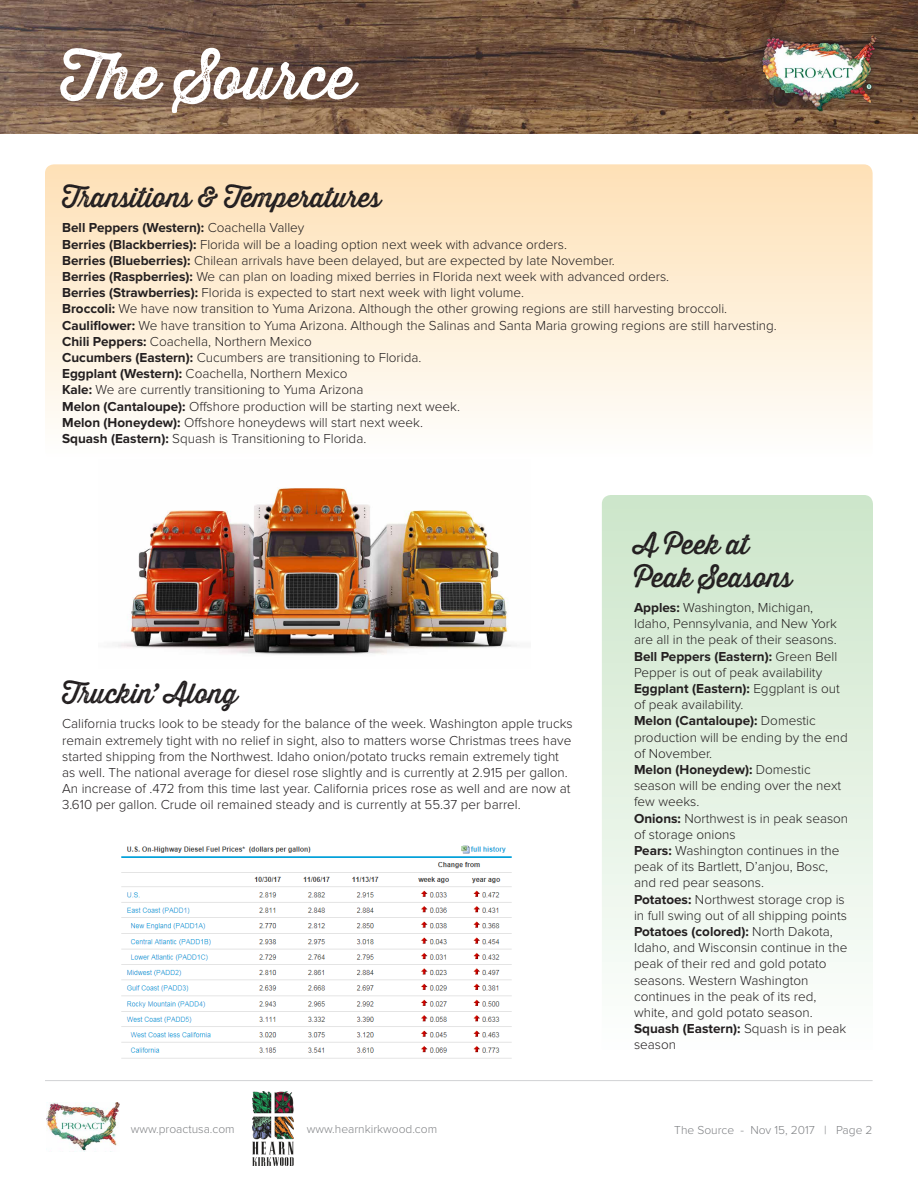
<style>
.page{position:relative;width:918px;height:1188px;background:#fff}
.page>*{position:absolute;margin:0;border:0;box-sizing:border-box;transform-origin:0 0}
.t1{font:60px "Thirsty Rough Reg One";color:#fff}
.t2{font:27px/32.4px "Thirsty Rough Reg One";color:#231f20}
.t3{font:700 27px "Proxima Nova";color:#fff}
.t4{font:300 13.5px/16.2px "Proxima Nova";color:#231f20}
.t5{font:300 12px "Proxima Nova";color:#808285}
.s1{font-weight:700}
</style>
<div class="page">
<hr style="left:45px;top:1080px;width:828px;height:1px;background:#d1d2d4">
<img style="left:0;top:0;width:918px;height:134px">
<div style="left:752px;top:25px;width:133px;height:94px;background:#231f20;opacity:.6"></div>
<img style="left:761px;top:36px;width:115px;height:76px">
<img style="left:46px;top:1102px;width:74px;height:49px">
<img style="left:252px;top:1091px;width:41px;height:75px">
<img style="left:118px;top:488px;width:399px;height:167px">
<img style="left:121px;top:845px;width:391px;height:214px">
<svg style="left:602px;top:495px;width:271px;height:467px;background:#e0efde"></svg>
<svg style="left:45px;top:164px;width:828px;height:259px;background:#feedd4"></svg>
<h1 class="t1" style="left:60px;top:33px;width:296px">The Source</h1>
<h2 class="t3" style="left:217px;top:80px;width:158px">Nov 15, 2017</h2>
<h2 class="t2" style="left:62px;top:181px;width:320px">Transitions &amp; Temperatures</h2>
<p class="t4" style="left:62px;top:220px;width:716px"><span class="s1">Bell Peppers (Western):</span> Coachella Valley<br><span class="s1">Berries (Blackberries):</span> Florida will be a loading option next week with advance orders.<br><span class="s1">Berries (Blueberries):</span> Chilean arrivals have been delayed, but are expected by late November.<br><span class="s1">Berries (Raspberries):</span> We can plan on loading mixed berries in Florida next week with advanced orders.<br><span class="s1">Berries (Strawberries):</span> Florida is expected to start next week with light volume.<br><span class="s1">Broccoli:</span> We have now transition to Yuma Arizona. Although the other growing regions are still harvesting broccoli.<br><span class="s1">Cauliflower:</span> We have transition to Yuma Arizona. Although the Salinas and Santa Maria growing regions are still harvesting.<br><span class="s1">Chili Peppers:</span> Coachella, Northern Mexico<br><span class="s1">Cucumbers (Eastern):</span> Cucumbers are transitioning to Florida.<br><span class="s1">Eggplant (Western):</span> Coachella, Northern Mexico<br><span class="s1">Kale:</span> We are currently transitioning to Yuma Arizona<br><span class="s1">Melon (Cantaloupe):</span> Offshore production will be starting next week.<br><span class="s1">Melon (Honeydew):</span> Offshore honeydews will start next week.<br><span class="s1">Squash (Eastern):</span> Squash is Transitioning to Florida.</p>
<h2 class="t2" style="left:62px;top:677px;width:177px">Truckin’ Along</h2>
<p class="t4" style="left:62px;top:716px;width:512px">California trucks look to be steady for the balance of the week. Washington apple trucks remain extremely tight with no relief in sight, also to matters worse Christmas trees have started shipping from the Northwest. Idaho onion/potato trucks remain extremely tight as well. The national average for diesel rose slightly and is currently at 2.915 per gallon.<br>An increase of .472 from this time last year. California prices rose as well and are now at 3.610 per gallon. Crude oil remained steady and is currently at 55.37 per barrel.</p>
<p class="t5" style="left:131px;top:1124px;width:105px">www.proactusa.com</p>
<p class="t5" style="left:307px;top:1124px;width:132px">www.hearnkirkwood.com</p>
<h2 class="t2" style="left:634px;top:529px;width:159px">A Peek at<br>Peak Seasons</h2>
<p class="t4" style="left:634px;top:600px;width:216px"><span class="s1">Apples:</span> Washington, Michigan,<br>Idaho, Pennsylvania, and New York are all in the peak of their seasons.<br><span class="s1">Bell Peppers (Eastern):</span> Green Bell<br>Pepper is out of peak availability<br><span class="s1">Eggplant (Eastern):</span> Eggplant is out of peak availability.<br><span class="s1">Melon (Cantaloupe):</span> Domestic production will be ending by the end of November.<br><span class="s1">Melon (Honeydew):</span> Domestic season will be ending over the next few weeks.<br><span class="s1">Onions:</span> Northwest is in peak season of storage onions<br><span class="s1">Pears:</span> Washington continues in the peak of its Bartlett, D’anjou, Bosc, and red pear seasons.<br><span class="s1">Potatoes:</span> Northwest storage crop is in full swing out of all shipping points<br><span class="s1">Potatoes (colored):</span> North Dakota,<br>Idaho, and Wisconsin continue in the peak of their red and gold potato seasons. Western Washington continues in the peak of its red, white, and gold potato season.<br><span class="s1">Squash (Eastern):</span> Squash is in peak season</p>
<p class="t5" style="left:674px;top:1124px;width:200px">The Source - Nov 15, 2017 | Page 2</p>
</div>
